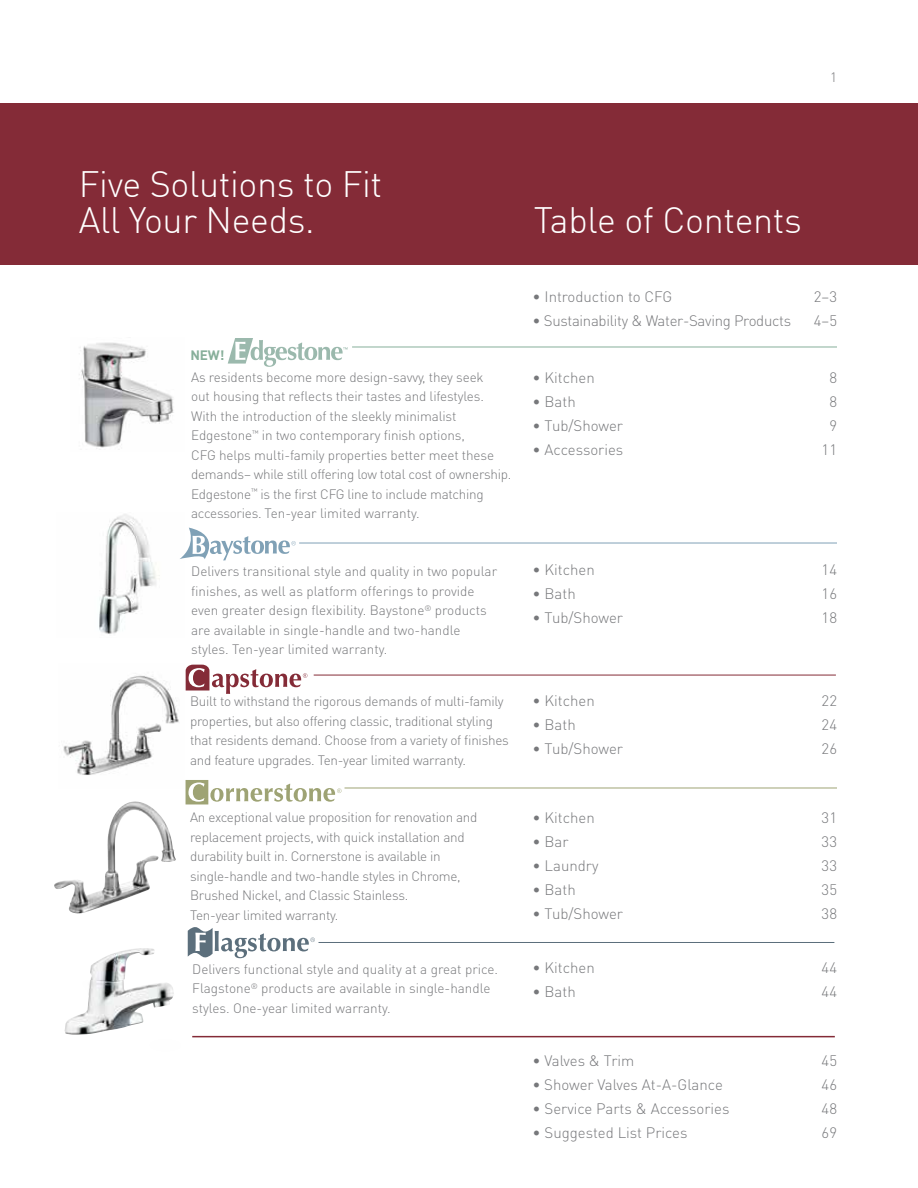
<style>
.page{position:relative;width:918px;height:1188px;background:#fff}
.page>*{position:absolute;margin:0;border:0;box-sizing:border-box;transform-origin:0 0}
.t1{font:300 36px/36px "DIN Offc";letter-spacing:-.01em;color:#fff}
.t2{font:300 15px "DINOT";color:#77787b}
.t3{font:300 15px "DINOT";letter-spacing:-.02em;color:#77787b}
.t4{font:300 13.5px/19.5px "DINOT";letter-spacing:-.02em;color:#77787b}
.t5{font:300 13.5px/19.5px "DINOT";color:#77787b}
.t6{font:700 13.5px "DINOT";color:#87af9a}
</style>
<div class="page">
<img style="left:99px;top:514px;width:61px;height:120px">
<img style="left:63px;top:675px;width:116px;height:100px">
<img style="left:64px;top:948px;width:110px;height:87px">
<img style="left:79px;top:342px;width:95px;height:107px">
<img style="left:114px;top:802px;width:20px;height:14px">
<div style="left:0;top:103px;width:918px;height:162px;background:#842b37"></div>
<svg style="left:186px;top:665px;width:121px;height:29px"></svg>
<svg style="left:186px;top:780px;width:156px;height:24px"></svg>
<svg style="left:188px;top:927px;width:127px;height:31px"></svg>
<svg style="left:180px;top:528px;width:116px;height:32px"></svg>
<hr style="left:192px;top:1036px;width:643px;height:1px;background:#842b37">
<svg style="left:228px;top:338px;width:120px;height:29px"></svg>
<hr style="left:319px;top:942px;width:515px;height:1px;background:#5c6f7c">
<hr style="left:352px;top:347px;width:485px;height:1px;background:#87af9a">
<hr style="left:299px;top:543px;width:538px;height:1px;background:#80a1b6">
<hr style="left:314px;top:675px;width:522px;height:1px;background:#842b37">
<hr style="left:345px;top:788px;width:492px;height:1px;background:#9ea374">
<p class="t4" style="left:830px;top:67px;width:8px">1</p>
<h1 class="t1" style="left:79px;top:165px;width:305px">Five Solutions to Fit<br>All Your Needs.</h1>
<p class="t6" style="left:190px;top:346px;width:36px">NEW!</p>
<p class="t4" style="left:191px;top:366px;width:322px">As residents become more design-savvy, they seek<br>out housing that reflects their tastes and lifestyles.<br>With the introduction of the sleekly minimalist Edgestone<sup>™</sup> in two contemporary finish options,<br>CFG helps multi-family properties better meet these demands– while still offering low total cost of ownership.<br>Edgestone<sup>™</sup> is the first CFG line to include matching accessories. Ten-year limited warranty.</p>
<p class="t5" style="left:191px;top:561px;width:307px">Delivers transitional style and quality in two popular finishes, as well as platform offerings to provide even greater design flexibility. Baystone<sup>®</sup> products are available in single-handle and two-handle styles. Ten-year limited warranty.</p>
<p class="t4" style="left:190px;top:691px;width:320px">Built to withstand the rigorous demands of multi-family properties, but also offering classic, traditional styling that residents demand. Choose from a variety of finishes and feature upgrades. Ten-year limited warranty.</p>
<p class="t4" style="left:190px;top:807px;width:289px">An exceptional value proposition for renovation and replacement projects, with quick installation and durability built in. Cornerstone is available in single-handle and two-handle styles in Chrome, Brushed Nickel, and Classic Stainless.<br>Ten-year limited warranty.</p>
<p class="t5" style="left:192px;top:959px;width:307px">Delivers functional style and quality at a great price.<br>Flagstone<sup>®</sup> products are available in single-handle styles. One-year limited warranty.</p>
<h1 class="t1" style="left:534px;top:202px;width:270px">Table of Contents</h1>
<p class="t2" style="left:533px;top:287px;width:141px">• Introduction to CFG</p>
<p class="t2" style="left:814px;top:287px;width:25px">2–3</p>
<p class="t3" style="left:533px;top:311px;width:260px">• Sustainability &amp; Water-Saving Products</p>
<p class="t2" style="left:814px;top:311px;width:25px">4–5</p>
<p class="t2" style="left:533px;top:368px;width:64px">• Kitchen</p>
<p class="t2" style="left:829px;top:368px;width:9px">8</p>
<p class="t2" style="left:533px;top:392px;width:45px">• Bath</p>
<p class="t2" style="left:829px;top:392px;width:9px">8</p>
<p class="t2" style="left:533px;top:416px;width:92px">• Tub/Shower</p>
<p class="t2" style="left:829px;top:416px;width:9px">9</p>
<p class="t2" style="left:533px;top:440px;width:92px">• Accessories</p>
<p class="t2" style="left:822px;top:440px;width:17px">11</p>
<p class="t2" style="left:533px;top:560px;width:64px">• Kitchen</p>
<p class="t2" style="left:822px;top:560px;width:17px">14</p>
<p class="t2" style="left:533px;top:584px;width:45px">• Bath</p>
<p class="t2" style="left:822px;top:584px;width:17px">16</p>
<p class="t2" style="left:533px;top:608px;width:92px">• Tub/Shower</p>
<p class="t2" style="left:822px;top:608px;width:17px">18</p>
<p class="t2" style="left:533px;top:690px;width:64px">• Kitchen</p>
<p class="t2" style="left:822px;top:690px;width:17px">22</p>
<p class="t2" style="left:533px;top:714px;width:45px">• Bath</p>
<p class="t2" style="left:822px;top:714px;width:17px">24</p>
<p class="t2" style="left:533px;top:738px;width:92px">• Tub/Shower</p>
<p class="t2" style="left:822px;top:738px;width:17px">26</p>
<p class="t2" style="left:533px;top:807px;width:64px">• Kitchen</p>
<p class="t2" style="left:822px;top:807px;width:17px">31</p>
<p class="t2" style="left:533px;top:831px;width:38px">• Bar</p>
<p class="t2" style="left:822px;top:831px;width:17px">33</p>
<p class="t2" style="left:533px;top:855px;width:67px">• Laundry</p>
<p class="t2" style="left:822px;top:855px;width:17px">33</p>
<p class="t2" style="left:533px;top:879px;width:45px">• Bath</p>
<p class="t2" style="left:822px;top:879px;width:17px">35</p>
<p class="t2" style="left:533px;top:903px;width:92px">• Tub/Shower</p>
<p class="t2" style="left:822px;top:903px;width:17px">38</p>
<p class="t2" style="left:533px;top:957px;width:64px">• Kitchen</p>
<p class="t2" style="left:822px;top:957px;width:17px">44</p>
<p class="t2" style="left:533px;top:981px;width:45px">• Bath</p>
<p class="t2" style="left:822px;top:981px;width:17px">44</p>
<p class="t2" style="left:533px;top:1050px;width:103px">• Valves &amp; Trim</p>
<p class="t2" style="left:822px;top:1050px;width:17px">45</p>
<p class="t2" style="left:533px;top:1074px;width:192px">• Shower Valves At-A-Glance</p>
<p class="t2" style="left:822px;top:1074px;width:17px">46</p>
<p class="t2" style="left:533px;top:1098px;width:198px">• Service Parts &amp; Accessories</p>
<p class="t2" style="left:822px;top:1098px;width:17px">48</p>
<p class="t2" style="left:533px;top:1122px;width:156px">• Suggested List Prices</p>
<p class="t2" style="left:822px;top:1122px;width:17px">69</p>
</div>
